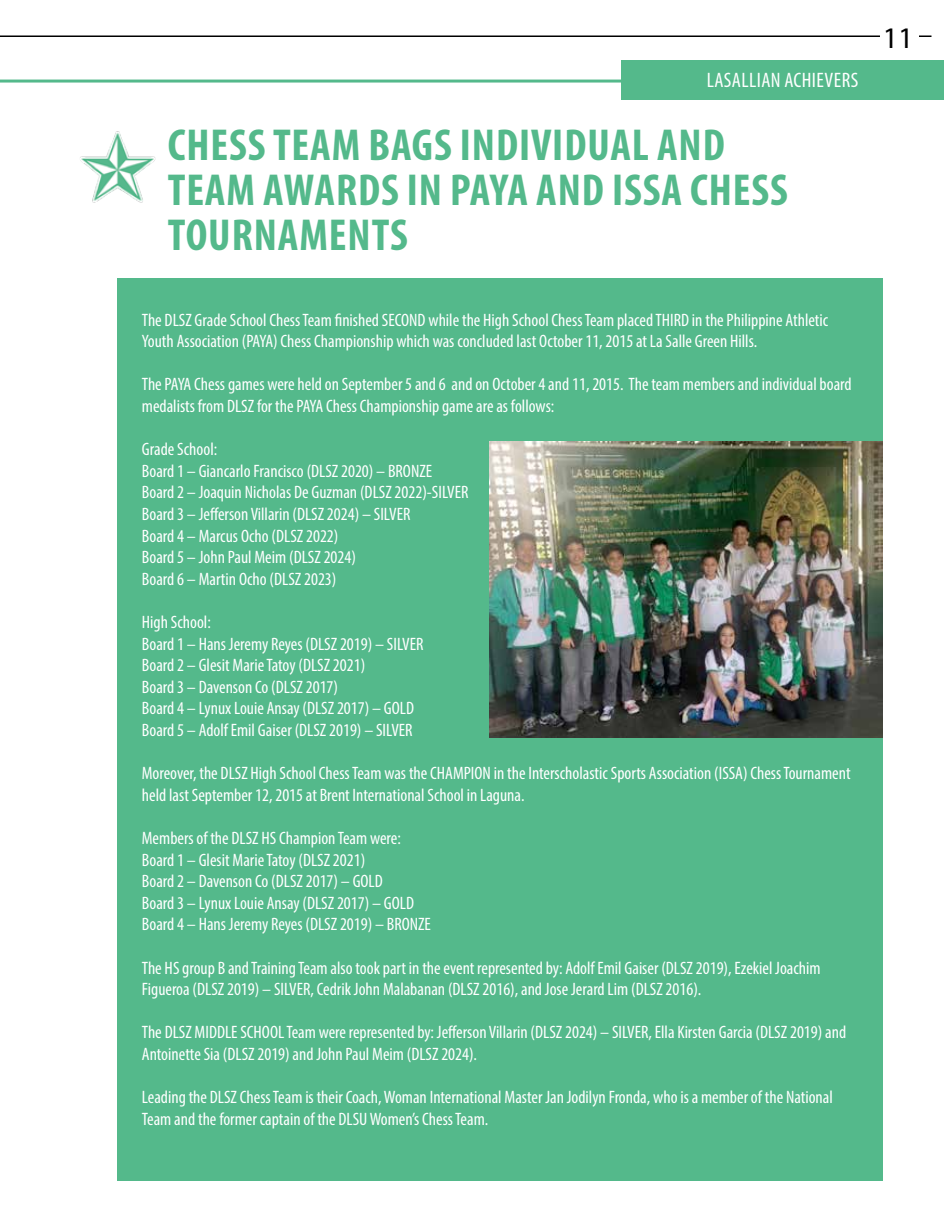
<style>
.page{position:relative;width:945px;height:1215px;background:#fff}
.page>*{position:absolute;margin:0;border:0;box-sizing:border-box;transform-origin:0 0}
.t1{font:700 condensed 45px/45px "Myriad Pro";letter-spacing:.02em;color:#54b98b}
.t2{font:30px "Myriad Pro";color:#000}
.t3{font:condensed 21px "Myriad Pro";letter-spacing:.02em;color:#fff}
.t4{font:condensed 18px/21.6px "Myriad Pro";color:#fff}
</style>
<div class="page">
<hr style="left:0;top:35px;width:932px;height:2px;background:#000">
<div style="left:881px;top:20px;width:38px;height:35px;background:#fff"></div>
<div style="left:621px;top:60px;width:323px;height:39px;background:#54b98b"></div>
<hr style="left:0;top:80px;width:621px;height:3px;background:#54b98b">
<img style="left:80px;top:131px;width:76px;height:72px">
<div style="left:117px;top:278px;width:766px;height:903px;background:#54b98b"></div>
<img style="left:489px;top:442px;width:394px;height:295px">
<p class="t3" style="left:707px;top:67px;width:152px">LASALLIAN achievers</p>
<h1 class="t1" style="left:168px;top:121px;width:622px">CHESS TEAM BAGS INDIVIDUAL AND<br>TEAM AWARDS IN PAYA AND ISSA CHESS<br>TOURNAMENTS</h1>
<p class="t4" style="left:142px;top:309px;width:688px">The DLSZ Grade School Chess Team finished SECOND while the High School Chess Team placed THIRD in the Philippine Athletic<br>Youth Association (PAYA) Chess Championship which was concluded last October 11, 2015 at La Salle Green Hills.</p>
<p class="t4" style="left:142px;top:373px;width:711px">The PAYA Chess games were held on September 5 and 6 and on October 4 and 11, 2015. The team members and individual board medalists from DLSZ for the PAYA Chess Championship game are as follows:</p>
<p class="t4" style="left:142px;top:438px;width:314px">Grade School:<br>Board 1 – Giancarlo Francisco (DLSZ 2020) – BRONZE Board 2 – Joaquin Nicholas De Guzman (DLSZ 2022)-SILVER Board 3 – Jefferson Villarin (DLSZ 2024) – SILVER<br>Board 4 – Marcus Ocho (DLSZ 2022)<br>Board 5 – John Paul Meim (DLSZ 2024)<br>Board 6 – Martin Ocho (DLSZ 2023)</p>
<p class="t4" style="left:142px;top:611px;width:274px">High School:<br>Board 1 – Hans Jeremy Reyes (DLSZ 2019) – SILVER Board 2 – Glesit Marie Tatoy (DLSZ 2021)<br>Board 3 – Davenson Co (DLSZ 2017)<br>Board 4 – Lynux Louie Ansay (DLSZ 2017) – GOLD Board 5 – Adolf Emil Gaiser (DLSZ 2019) – SILVER</p>
<p class="t4" style="left:142px;top:762px;width:710px">Moreover, the DLSZ High School Chess Team was the CHAMPION in the Interscholastic Sports Association (ISSA) Chess Tournament held last September 12, 2015 at Brent International School in Laguna.</p>
<p class="t4" style="left:142px;top:827px;width:289px">Members of the DLSZ HS Champion Team were:<br>Board 1 – Glesit Marie Tatoy (DLSZ 2021)<br>Board 2 – Davenson Co (DLSZ 2017) – GOLD<br>Board 3 – Lynux Louie Ansay (DLSZ 2017) – GOLD Board 4 – Hans Jeremy Reyes (DLSZ 2019) – BRONZE</p>
<p class="t4" style="left:142px;top:957px;width:680px">The HS group B and Training Team also took part in the event represented by: Adolf Emil Gaiser (DLSZ 2019), Ezekiel Joachim<br>Figueroa (DLSZ 2019) – SILVER, Cedrik John Malabanan (DLSZ 2016), and Jose Jerard Lim (DLSZ 2016).</p>
<p class="t4" style="left:142px;top:1021px;width:706px">The DLSZ MIDDLE SCHOOL Team were represented by: Jefferson Villarin (DLSZ 2024) – SILVER, Ella Kirsten Garcia (DLSZ 2019) and<br>Antoinette Sia (DLSZ 2019) and John Paul Meim (DLSZ 2024).</p>
<p class="t4" style="left:142px;top:1086px;width:692px">Leading the DLSZ Chess Team is their Coach, Woman International Master Jan Jodilyn Fronda, who is a member of the National<br>Team and the former captain of the DLSU Women’s Chess Team.</p>
<h2 class="t2" style="left:883px;top:20px;width:32px">11</h2>
</div>
